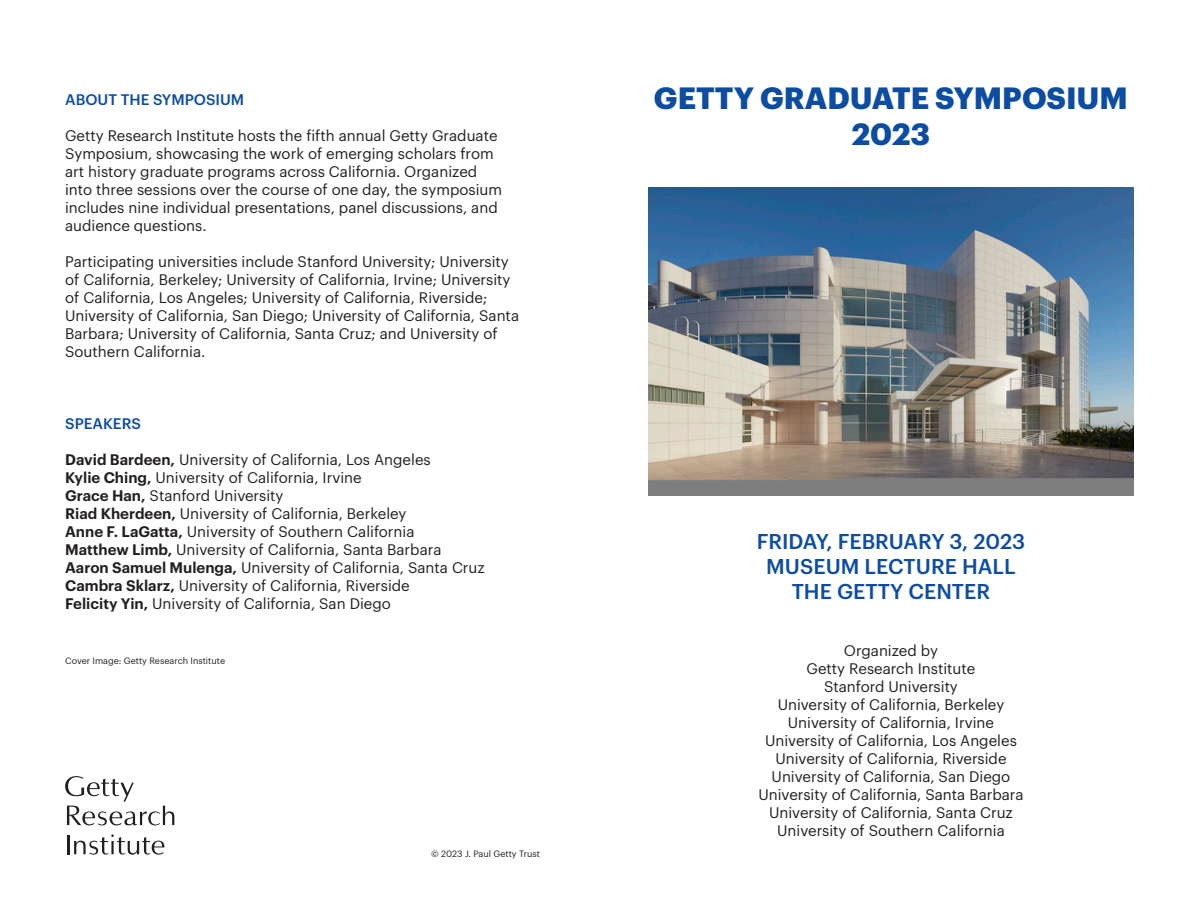
<style>
.page{position:relative;width:1188px;height:918px;background:#fff}
.page>*{position:absolute;margin:0;border:0;box-sizing:border-box;transform-origin:0 0}
.t1{font:700 30.15px/36.2px "Graphik";color:#0d4da1;text-align:center}
.t2{font:500 21px "Graphik";color:#0d4da1}
.t3{font:15px/18px "Graphik";color:#231f20}
.t4{font:500 15px "Graphik";color:#0d4da1}
.t5{font:9px "Graphik";color:#231f20}
.s1{font-weight:600}
</style>
<div class="page">
<img style="left:648px;top:188px;width:486px;height:307px">
<svg style="left:65px;top:776px;width:109px;height:50px"></svg>
<svg style="left:67px;top:834px;width:97px;height:21px"></svg>
<p class="t4" style="left:65px;top:88px;width:181px">ABOUT THE SYMPOSIUM</p>
<p class="t3" style="left:65px;top:125px;width:439px">Getty Research Institute hosts the fifth annual Getty Graduate Symposium, showcasing the work of emerging scholars from art history graduate programs across California. Organized into three sessions over the course of one day, the symposium includes nine individual presentations, panel discussions, and audience questions.</p>
<p class="t3" style="left:65px;top:251px;width:456px">Participating universities include Stanford University; University of California, Berkeley; University of California, Irvine; University of California, Los Angeles; University of California, Riverside; University of California, San Diego; University of California, Santa Barbara; University of California, Santa Cruz; and University of Southern California.</p>
<p class="t4" style="left:65px;top:412px;width:77px">SPEAKERS</p>
<p class="t3" style="left:65px;top:449px;width:367px"><span class="s1">David Bardeen,</span> University of California, Los Angeles</p>
<p class="t3" style="left:65px;top:467px;width:298px"><span class="s1">Kylie Ching,</span> University of California, Irvine</p>
<p class="t3" style="left:65px;top:485px;width:220px"><span class="s1">Grace Han,</span> Stanford University</p>
<p class="t3" style="left:65px;top:503px;width:343px"><span class="s1">Riad Kherdeen,</span> University of California, Berkeley</p>
<p class="t3" style="left:65px;top:521px;width:351px"><span class="s1">Anne F. LaGatta,</span> University of Southern California</p>
<p class="t3" style="left:65px;top:539px;width:378px"><span class="s1">Matthew Limb,</span> University of California, Santa Barbara</p>
<p class="t3" style="left:65px;top:557px;width:421px"><span class="s1">Aaron Samuel Mulenga,</span> University of California, Santa Cruz</p>
<p class="t3" style="left:65px;top:575px;width:346px"><span class="s1">Cambra Sklarz,</span> University of California, Riverside</p>
<p class="t3" style="left:65px;top:593px;width:327px"><span class="s1">Felicity Yin,</span> University of California, San Diego</p>
<p class="t5" style="left:65px;top:654px;width:161px">Cover Image: Getty Research Institute</p>
<p class="t5" style="left:431px;top:847px;width:110px">© 2023 J. Paul Getty Trust</p>
<p class="t1" style="left:654px;top:77px;width:476px">GETTY GRADUATE SYMPOSIUM<br>2023</p>
<p class="t2" style="left:757px;top:525px;width:270px">FRIDAY, FEBRUARY 3, 2023</p>
<p class="t2" style="left:766px;top:550px;width:251px">MUSEUM LECTURE HALL</p>
<p class="t2" style="left:792px;top:575px;width:200px">THE GETTY CENTER</p>
<p class="t3" style="left:844px;top:640px;width:96px">Organized by</p>
<p class="t3" style="left:807px;top:658px;width:170px">Getty Research Institute</p>
<p class="t3" style="left:824px;top:676px;width:135px">Stanford University</p>
<p class="t3" style="left:778px;top:694px;width:228px">University of California, Berkeley</p>
<p class="t3" style="left:788px;top:712px;width:208px">University of California, Irvine</p>
<p class="t3" style="left:765px;top:730px;width:253px">University of California, Los Angeles</p>
<p class="t3" style="left:775px;top:748px;width:233px">University of California, Riverside</p>
<p class="t3" style="left:772px;top:766px;width:240px">University of California, San Diego</p>
<p class="t3" style="left:758px;top:784px;width:267px">University of California, Santa Barbara</p>
<p class="t3" style="left:769px;top:802px;width:245px">University of California, Santa Cruz</p>
<p class="t3" style="left:777px;top:820px;width:229px">University of Southern California</p>
</div>
